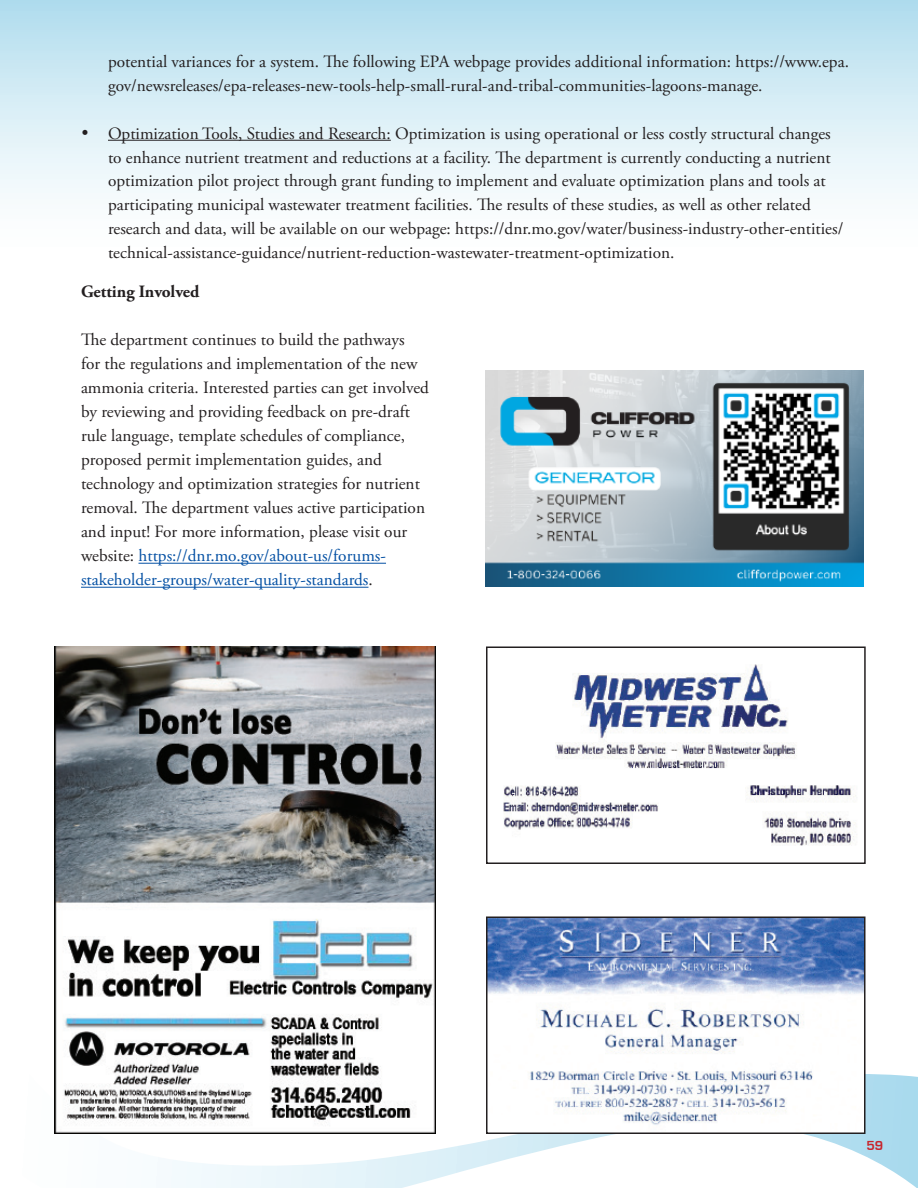
<style>
.page{position:relative;width:918px;height:1188px;background:#fff}
.page>*{position:absolute;margin:0;border:0;box-sizing:border-box;transform-origin:0 0}
.t1{font:17.25px/24px "Adobe Garamond Pro";color:#231f20}
.t2{font:700 17.25px "Adobe Garamond Pro";color:#231f20}
.t3{font:700 13.5px "Eurostile";color:#c8242b}
.s1{color:#0551a4}
</style>
<div class="page">
<svg style="left:171px;top:1074px;width:747px;height:114px"></svg>
<div style="left:0;top:0;width:918px;height:256px;background:linear-gradient(to bottom,#b3deee,#fff)"></div>
<img style="left:489px;top:919px;width:374px;height:212px">
<div style="left:486px;top:916px;width:380px;height:218px;border:2px solid #231f20"></div>
<img style="left:54px;top:646px;width:382px;height:488px">
<img style="left:503px;top:664px;width:354px;height:182px">
<div style="left:486px;top:646px;width:380px;height:218px;border:2px solid #231f20"></div>
<hr style="left:108px;top:140px;width:283px;height:1px;background:#231f20">
<hr style="left:138px;top:563px;width:248px;height:1px;background:#0551a4">
<hr style="left:81px;top:587px;width:288px;height:1px;background:#0551a4">
<img style="left:486px;top:370px;width:378px;height:216px">
<p class="t1" style="left:108px;top:50px;width:743px">potential variances for a system. The following EPA webpage provides additional information: https://www.epa. gov/newsreleases/epa-releases-new-tools-help-small-rural-and-tribal-communities-lagoons-manage.</p>
<p class="t1" style="left:108px;top:122px;width:737px;text-indent:-27px">• Optimization Tools, Studies and Research: Optimization is using operational or less costly structural changes to enhance nutrient treatment and reductions at a facility. The department is currently conducting a nutrient optimization pilot project through grant funding to implement and evaluate optimization plans and tools at participating municipal wastewater treatment facilities. The results of these studies, as well as other related research and data, will be available on our webpage: https://dnr.mo.gov/water/business-industry-other-entities/ technical-assistance-guidance/nutrient-reduction-wastewater-treatment-optimization.</p>
<p class="t2" style="left:81px;top:282px;width:120px">Getting Involved</p>
<p class="t1" style="left:81px;top:329px;width:350px">The department continues to build the pathways<br>for the regulations and implementation of the new ammonia criteria. Interested parties can get involved by reviewing and providing feedback on pre-draft rule language, template schedules of compliance, proposed permit implementation guides, and technology and optimization strategies for nutrient removal. The department values active participation and input! For more information, please visit our website: <span class="s1">https://dnr.mo.gov/about-us/forums&shy;stakeholder-groups/water-quality-standards</span>.</p>
<p class="t3" style="left:866px;top:1138px;width:18px">59</p>
</div>
